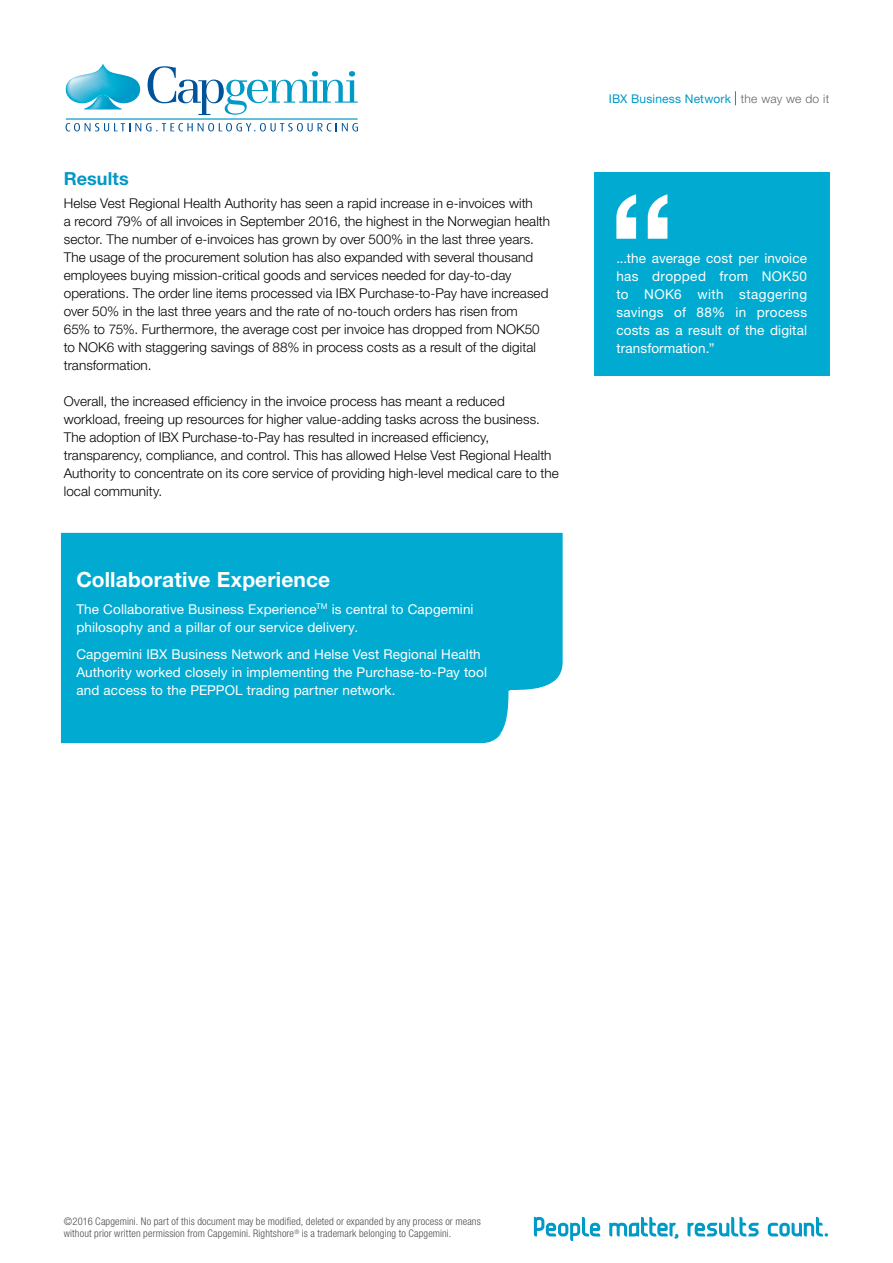
<style>
.page{position:relative;width:893px;height:1263px;background:#fff}
.page>*{position:absolute;margin:0;border:0;box-sizing:border-box;transform-origin:0 0}
.t1{font:700 21px "Helvetica Neue LT Pro";letter-spacing:.005em;color:#fff}
.t2{font:700 18px "Helvetica Neue LT Pro";letter-spacing:.005em;color:#0098c6}
.t3{font:300 13.5px/18px "Helvetica Neue LT Pro";letter-spacing:.005em;color:#000}
.t4{font:13.5px/18px "Helvetica Neue LT Pro";letter-spacing:.01em;color:#fff}
.t5{font:13.5px/18px "Helvetica Neue LT Std";letter-spacing:.01em;color:#fff;text-align:justify}
.t6{font:12px "Helvetica Neue LT Pro";letter-spacing:.015em;color:#0098c6}
.t7{font:300 condensed 10.5px/12px "Helvetica Neue LT Pro";letter-spacing:.015em;color:#4d4d4f}
.s1{font-weight:300;color:#636466}
</style>
<div class="page">
<svg style="left:66px;top:64px;width:74px;height:45px"></svg>
<svg style="left:148px;top:66px;width:210px;height:49px"></svg>
<svg style="left:66px;top:123px;width:292px;height:8px"></svg>
<hr style="left:66px;top:118px;width:292px;height:2px;background:#009ac7">
<svg style="left:534px;top:1217px;width:66px;height:24px"></svg>
<svg style="left:609px;top:1217px;width:69px;height:21px"></svg>
<svg style="left:768px;top:1217px;width:60px;height:19px"></svg>
<svg style="left:687px;top:1217px;width:72px;height:19px"></svg>
<svg style="left:735px;top:91px;width:1px;height:14px"></svg>
<div style="left:61px;top:533px;width:502px;height:210px;background:#00aad1"></div>
<svg style="left:498px;top:680px;width:57px;height:57px"></svg>
<div style="left:594px;top:172px;width:235px;height:203px;background:#00aad1"></div>
<svg style="left:616px;top:194px;width:51px;height:45px"></svg>
<h2 class="t2" style="left:64px;top:168px;width:66px">Results</h2>
<p class="t3" style="left:64px;top:194px;width:488px">Helse Vest Regional Health Authority has seen a rapid increase in e-invoices with<br>a record 79% of all invoices in September 2016, the highest in the Norwegian health sector. The number of e-invoices has grown by over 500% in the last three years.<br>The usage of the procurement solution has also expanded with several thousand employees buying mission-critical goods and services needed for day-to-day operations. The order line items processed via IBX Purchase-to-Pay have increased over 50% in the last three years and the rate of no-touch orders has risen from<br>65% to 75%. Furthermore, the average cost per invoice has dropped from NOK50 to NOK6 with staggering savings of 88% in process costs as a result of the digital transformation.</p>
<p class="t3" style="left:64px;top:392px;width:496px">Overall, the increased efficiency in the invoice process has meant a reduced workload, freeing up resources for higher value-adding tasks across the business.<br>The adoption of IBX Purchase-to-Pay has resulted in increased efficiency, transparency, compliance, and control. This has allowed Helse Vest Regional Health Authority to concentrate on its core service of providing high-level medical care to the local community.</p>
<h1 class="t1" style="left:76px;top:566px;width:255px">Collaborative Experience</h1>
<p class="t4" style="left:76px;top:600px;width:399px">The Collaborative Business Experience<sup>TM</sup> is central to Capgemini philosophy and a pillar of our service delivery.</p>
<p class="t4" style="left:76px;top:645px;width:412px">Capgemini IBX Business Network and Helse Vest Regional Health<br>Authority worked closely in implementing the Purchase-to-Pay tool and access to the PEPPOL trading partner network.</p>
<p class="t6" style="left:609px;top:91px;width:222px">IBX Business Network <span class="s1">the way we do it</span></p>
<p class="t5" style="left:616px;top:249px;width:192px">...the average cost per invoice has dropped from NOK50 to NOK6 with staggering savings of 88% in process costs as a result of the digital transformation.”</p>
<p class="t7" style="left:64px;top:1216px;width:419px">©2016 Capgemini. No part of this document may be modified, deleted or expanded by any process or means without prior written permission from Capgemini. Rightshore<sup>®</sup> is a trademark belonging to Capgemini.</p>
</div>
